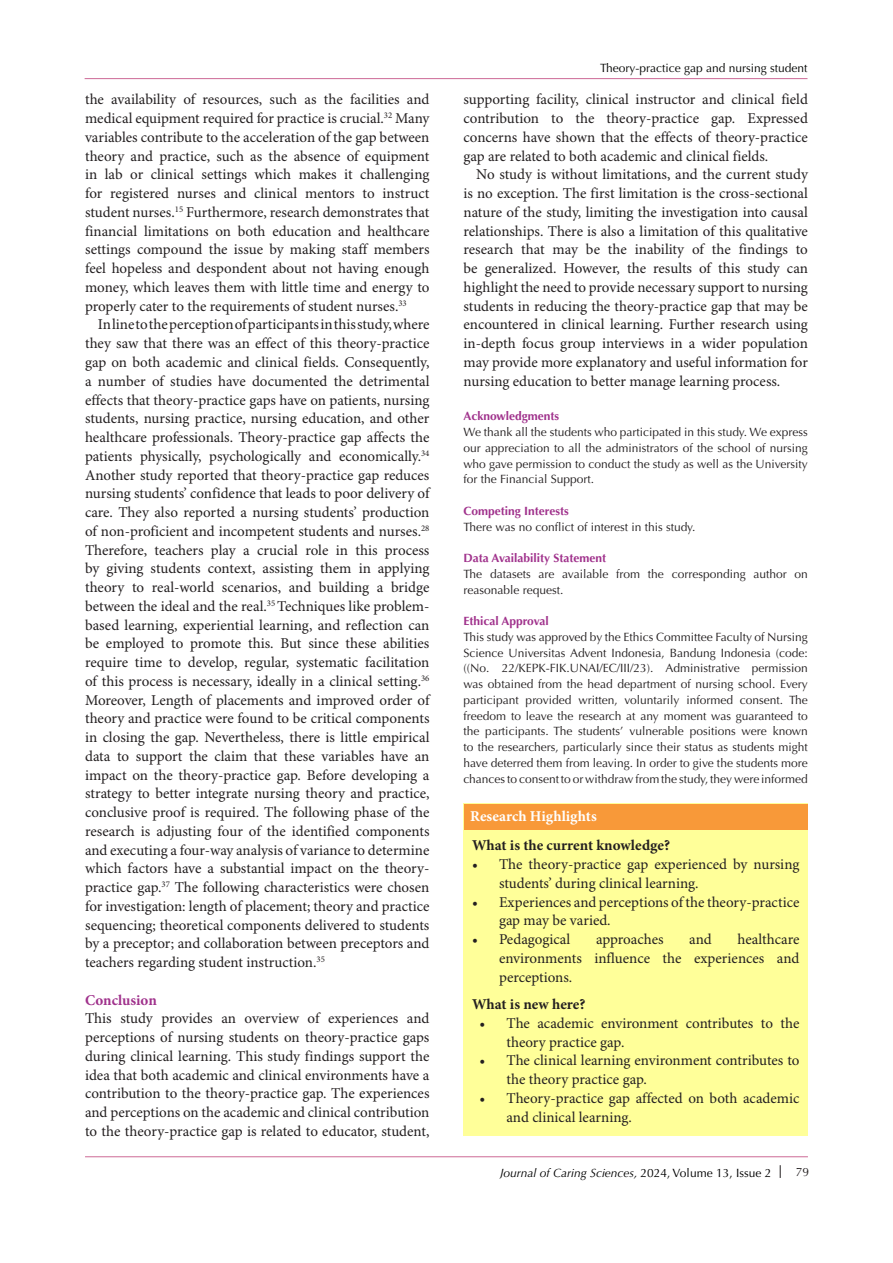
<style>
.page{position:relative;width:893px;height:1263px;background:#fff}
.page>*{position:absolute;margin:0;border:0;box-sizing:border-box;transform-origin:0 0}
.t1{font:15px/18.8px "Minion Pro";color:#231f20;text-align:justify}
.BT{font:700 15px "Minion Pro";color:#231f20}
.t2{font:700 15px "Minion Pro";color:#fff}
.t3{font:700 15px "Minion Pro";color:#a0328c}
.t4{font:12px/15.8px "Optima LT Std";color:#231f20;text-align:justify}
.t5{font:700 12px "Optima LT Std";color:#a0328c}
.t6{font:italic 12px "Optima LT Std";color:#000}
.t7{font:12px "Optima LT Std";color:#040503}
.s1{font-style:normal}
</style>
<div class="page">
<svg style="left:780px;top:1165px;width:1px;height:13px"></svg>
<hr style="left:85px;top:1156px;width:723px;height:1px;background:#cd6996">
<hr style="left:85px;top:78px;width:722px;height:1px;background:#cd6996">
<div style="left:463px;top:804px;width:345px;height:332px;background:#ff9"></div>
<div style="left:464px;top:804px;width:343px;height:25px;background:#f89939"></div>
<p class="t1" style="left:85px;top:91px;width:346px">the availability of resources, such as the facilities and medical equipment required for practice is crucial.<sup>32</sup> Many variables contribute to the acceleration of the gap between theory and practice, such as the absence of equipment in lab or clinical settings which makes it challenging for registered nurses and clinical mentors to instruct student nurses.<sup>15</sup> Furthermore, research demonstrates that financial limitations on both education and healthcare settings compound the issue by making staff members feel hopeless and despondent about not having enough money, which leaves them with little time and energy to properly cater to the requirements of student nurses.<sup>33</sup></p>
<p class="t1" style="left:85px;top:316px;width:346px;text-indent:13px">In line to the perception of participants in this study, where they saw that there was an effect of this theory-practice gap on both academic and clinical fields. Consequently, a number of studies have documented the detrimental effects that theory-practice gaps have on patients, nursing students, nursing practice, nursing education, and other healthcare professionals. Theory-practice gap affects the patients physically, psychologically and economically.<sup>34<br></sup>Another study reported that theory-practice gap reduces nursing students’ confidence that leads to poor delivery of care. They also reported a nursing students’ production of non-proficient and incompetent students and nurses.<sup>28<br></sup>Therefore, teachers play a crucial role in this process by giving students context, assisting them in applying theory to real-world scenarios, and building a bridge between the ideal and the real.<sup>35</sup> Techniques like problem&shy;based learning, experiential learning, and reflection can be employed to promote this. But since these abilities require time to develop, regular, systematic facilitation of this process is necessary, ideally in a clinical setting.<sup>36<br></sup>Moreover, Length of placements and improved order of theory and practice were found to be critical components in closing the gap. Nevertheless, there is little empirical data to support the claim that these variables have an impact on the theory-practice gap. Before developing a strategy to better integrate nursing theory and practice, conclusive proof is required. The following phase of the research is adjusting four of the identified components and executing a four-way analysis of variance to determine which factors have a substantial impact on the theory&shy;practice gap.<sup>37</sup> The following characteristics were chosen for investigation: length of placement; theory and practice sequencing; theoretical components delivered to students by a preceptor; and collaboration between preceptors and teachers regarding student instruction.<sup>35</sup></p>
<p class="t3" style="left:85px;top:989px;width:73px">Conclusion</p>
<p class="t1" style="left:85px;top:1010px;width:346px">This study provides an overview of experiences and perceptions of nursing students on theory-practice gaps during clinical learning. This study findings support the idea that both academic and clinical environments have a contribution to the theory-practice gap. The experiences and perceptions on the academic and clinical contribution to the theory-practice gap is related to educator, student,</p>
<p class="t7" style="left:600px;top:61px;width:209px">Theory-practice gap and nursing student</p>
<p class="t1" style="left:463px;top:91px;width:346px">supporting facility, clinical instructor and clinical field contribution to the theory-practice gap. Expressed concerns have shown that the effects of theory-practice gap are related to both academic and clinical fields.</p>
<p class="t1" style="left:463px;top:166px;width:346px;text-indent:13px">No study is without limitations, and the current study is no exception. The first limitation is the cross-sectional nature of the study, limiting the investigation into causal relationships. There is also a limitation of this qualitative research that may be the inability of the findings to be generalized. However, the results of this study can highlight the need to provide necessary support to nursing students in reducing the theory-practice gap that may be encountered in clinical learning. Further research using in-depth focus group interviews in a wider population may provide more explanatory and useful information for nursing education to better manage learning process.</p>
<p class="t5" style="left:463px;top:409px;width:97px">Acknowledgments</p>
<p class="t4" style="left:463px;top:424px;width:346px">We thank all the students who participated in this study. We express our appreciation to all the administrators of the school of nursing who gave permission to conduct the study as well as the University for the Financial Support.</p>
<p class="t5" style="left:463px;top:504px;width:107px">Competing Interests</p>
<p class="t4" style="left:463px;top:519px;width:233px">There was no conflict of interest in this study.</p>
<p class="t5" style="left:463px;top:551px;width:144px">Data Availability Statement</p>
<p class="t4" style="left:463px;top:566px;width:346px">The datasets are available from the corresponding author on reasonable request.</p>
<p class="t5" style="left:463px;top:614px;width:87px">Ethical Approval</p>
<p class="t4" style="left:463px;top:629px;width:346px">This study was approved by the Ethics Committee Faculty of Nursing Science Universitas Advent Indonesia, Bandung Indonesia (code: ((No. 22/KEPK-FIK.UNAI/EC/III/23). Administrative permission was obtained from the head department of nursing school. Every participant provided written, voluntarily informed consent. The freedom to leave the research at any moment was guaranteed to the participants. The students’ vulnerable positions were known to the researchers, particularly since their status as students might have deterred them from leaving. In order to give the students more chances to consent to or withdraw from the study, they were informed</p>
<p class="t2" style="left:470px;top:806px;width:128px">Research Highlights</p>
<p class="BT" style="left:472px;top:835px;width:200px">What is the current knowledge?</p>
<p class="t1" style="left:499px;top:856px;width:302px;text-indent:-27px">• The theory-practice gap experienced by nursing students’ during clinical learning.</p>
<p class="t1" style="left:499px;top:893px;width:302px;text-indent:-27px">• Experiences and perceptions of the theory-practice gap may be varied.</p>
<p class="t1" style="left:472px;top:931px;width:100px">• Pedagogical</p>
<p class="t1" style="left:596px;top:931px;width:69px">approaches</p>
<p class="t1" style="left:689px;top:931px;width:24px">and</p>
<p class="t1" style="left:499px;top:931px;width:302px;text-indent:239px">healthcare environments influence the experiences and perceptions.</p>
<p class="BT" style="left:472px;top:994px;width:115px">What is new here?</p>
<p class="t1" style="left:506px;top:1014px;width:294px;text-indent:-27px">• The academic environment contributes to the theory practice gap.</p>
<p class="t1" style="left:506px;top:1052px;width:295px;text-indent:-27px">• The clinical learning environment contributes to the theory practice gap.</p>
<p class="t1" style="left:506px;top:1089px;width:295px;text-indent:-27px">• Theory-practice gap affected on both academic and clinical learning.</p>
<p class="t6" style="left:500px;top:1165px;width:273px">Journal of Caring Sciences, <span class="s1">2024, Volume 13, Issue 2</span></p>
<p class="t4" style="left:796px;top:1164px;width:15px">79</p>
</div>
